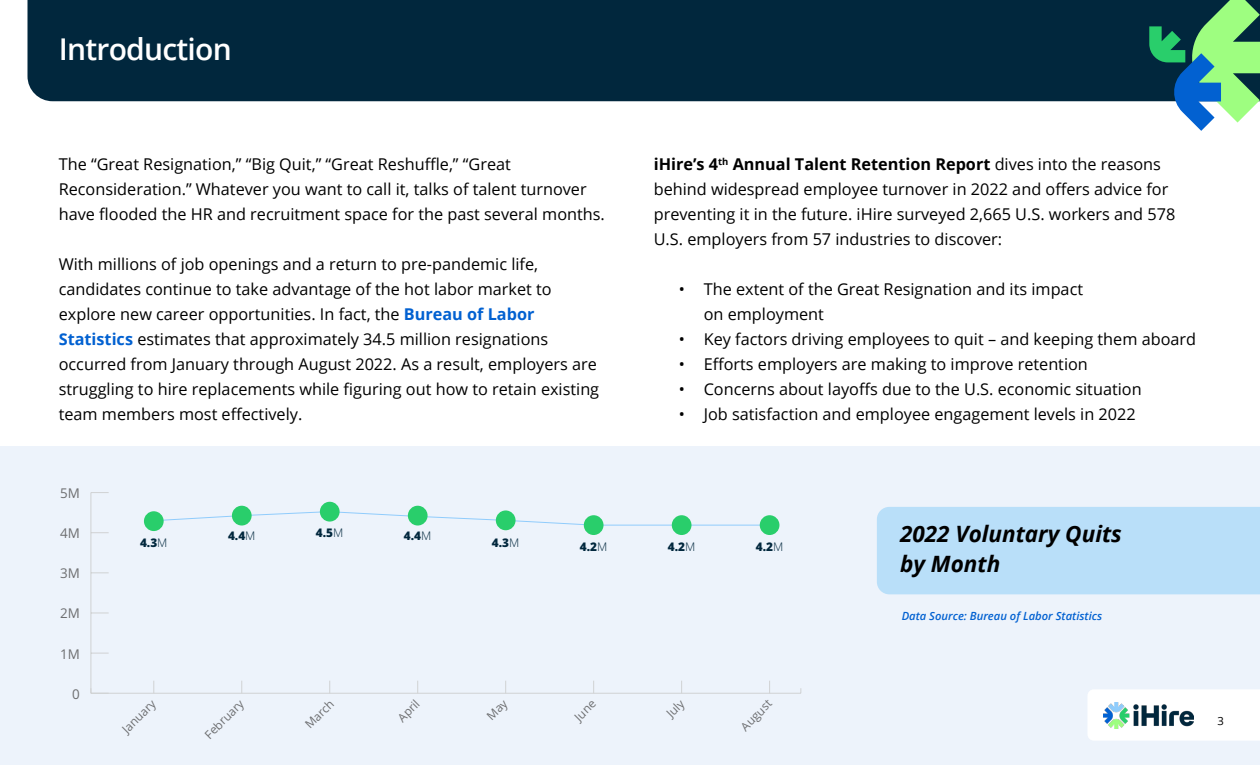
<style>
.page{position:relative;width:1260px;height:765px;background:#fff}
.page>*{position:absolute;margin:0;border:0;box-sizing:border-box;transform-origin:0 0}
.t1{font:600 30px "Open Sans";letter-spacing:-.025em;color:#fff}
.t2{font:italic 700 22.5px/30px "Open Sans";color:#000}
.t3{font:16.25px/25px "Open Sans";color:#000}
.t4{font:13.5px "Open Sans";color:#6d6e70}
.t5{font:11.88px "Open Sans";color:#6d6e70}
.t6{font:800 11.88px "Open Sans";color:#01273d}
.t7{font:italic 600 11.25px "Open Sans";color:#0261d1}
.t8{font:11.25px "Open Sans";color:#000}
.s1{font-weight:700;color:#0261d1}
.s2{font-weight:700}
.s3{font-weight:300}
</style>
<div class="page">
<div style="left:0;top:446px;width:1260px;height:319px;background:#edf3fb"></div>
<div style="left:877px;top:507px;width:383px;height:87px;background:#b9dff9"></div>
<div style="left:28px;top:0;width:1121px;height:101px;background:#01273d"></div>
<svg style="left:1149px;top:0;width:111px;height:131px;background:#5ea088"></svg>
<svg style="left:159px;top:511px;width:608px;height:15px"></svg>
<hr style="left:91px;top:693px;width:710px;height:1px;background:#d0d2d3">
<hr style="left:91px;top:493px;width:1px;height:200px;background:#d0d2d3">
<svg style="left:91px;top:688px;width:18px;height:5px"></svg>
<svg style="left:92px;top:653px;width:17px;height:1px"></svg>
<svg style="left:92px;top:613px;width:17px;height:1px"></svg>
<svg style="left:92px;top:572px;width:17px;height:1px"></svg>
<svg style="left:92px;top:532px;width:17px;height:1px"></svg>
<svg style="left:91px;top:492px;width:18px;height:1px"></svg>
<div style="left:144px;top:511px;width:20px;height:20px;background:#29ce6b;border-radius:50%"></div>
<div style="left:232px;top:506px;width:20px;height:20px;background:#29ce6b;border-radius:50%"></div>
<div style="left:320px;top:502px;width:20px;height:20px;background:#29ce6b;border-radius:50%"></div>
<div style="left:408px;top:506px;width:20px;height:20px;background:#29ce6b;border-radius:50%"></div>
<div style="left:496px;top:510px;width:20px;height:20px;background:#29ce6b;border-radius:50%"></div>
<div style="left:584px;top:515px;width:20px;height:20px;background:#29ce6b;border-radius:50%"></div>
<div style="left:672px;top:515px;width:19px;height:20px;background:#29ce6b;border-radius:50%"></div>
<div style="left:760px;top:515px;width:19px;height:20px;background:#29ce6b;border-radius:50%"></div>
<svg style="left:153px;top:681px;width:1px;height:12px"></svg>
<svg style="left:769px;top:681px;width:1px;height:12px"></svg>
<svg style="left:241px;top:681px;width:1px;height:12px"></svg>
<svg style="left:329px;top:681px;width:1px;height:12px"></svg>
<svg style="left:417px;top:681px;width:1px;height:12px"></svg>
<svg style="left:505px;top:681px;width:1px;height:12px"></svg>
<svg style="left:593px;top:681px;width:1px;height:12px"></svg>
<svg style="left:681px;top:681px;width:1px;height:12px"></svg>
<div style="left:1088px;top:689px;width:172px;height:52px;background:#fff"></div>
<img style="left:1104px;top:702px;width:90px;height:27px">
<h1 class="t1" style="left:59px;top:29px;width:175px">Introduction</h1>
<p class="t3" style="left:59px;top:151px;width:548px">The “Great Resignation,” “Big Quit,” “Great Reshuffle,” “Great<br>Reconsideration.” Whatever you want to call it, talks of talent turnover have flooded the HR and recruitment space for the past several months.</p>
<p class="t3" style="left:59px;top:251px;width:542px">With millions of job openings and a return to pre-pandemic life, candidates continue to take advantage of the hot labor market to explore new career opportunities. In fact, the <span class="s1">Bureau of Labor Statistics</span> estimates that approximately 34.5 million resignations occurred from January through August 2022. As a result, employers are struggling to hire replacements while figuring out how to retain existing team members most effectively.</p>
<p class="t3" style="left:654px;top:151px;width:523px"><span class="s2">iHire’s 4</span><sup>th</sup> <span class="s2">Annual Talent Retention Report</span> dives into the reasons behind widespread employee turnover in 2022 and offers advice for preventing it in the future. iHire surveyed 2,665 U.S. workers and 578<br>U.S. employers from 57 industries to discover:</p>
<p class="t3" style="left:704px;top:276px;width:381px;text-indent:-25px">• The extent of the Great Resignation and its impact on employment</p>
<p class="t3" style="left:679px;top:326px;width:519px">• Key factors driving employees to quit – and keeping them aboard</p>
<p class="t3" style="left:679px;top:351px;width:411px">• Efforts employers are making to improve retention</p>
<p class="t3" style="left:679px;top:376px;width:464px">• Concerns about layoffs due to the U.S. economic situation</p>
<p class="t3" style="left:679px;top:401px;width:459px">• Job satisfaction and employee engagement levels in 2022</p>
<p class="t4" style="left:60px;top:484px;width:21px">5M</p>
<p class="t4" style="left:60px;top:524px;width:21px">4M</p>
<p class="t4" style="left:60px;top:564px;width:21px">3M</p>
<p class="t4" style="left:60px;top:604px;width:21px">2M</p>
<p class="t4" style="left:60px;top:644px;width:21px">1M</p>
<p class="t4" style="left:72px;top:685px;width:9px">0</p>
<p class="t6" style="left:140px;top:533px;width:29px">4.3<span class="s3">M</span></p>
<p class="t6" style="left:228px;top:527px;width:29px">4.4<span class="s3">M</span></p>
<p class="t6" style="left:316px;top:523px;width:29px">4.5<span class="s3">M</span></p>
<p class="t6" style="left:404px;top:527px;width:29px">4.4<span class="s3">M</span></p>
<p class="t6" style="left:492px;top:533px;width:29px">4.3<span class="s3">M</span></p>
<p class="t6" style="left:580px;top:538px;width:29px">4.2<span class="s3">M</span></p>
<p class="t6" style="left:668px;top:538px;width:29px">4.2<span class="s3">M</span></p>
<p class="t6" style="left:756px;top:538px;width:29px">4.2<span class="s3">M</span></p>
<p class="t5" style="left:118px;top:725px;width:43px;rotate:-45deg">January</p>
<p class="t5" style="left:201px;top:731px;width:51px;rotate:-45deg">February</p>
<p class="t5" style="left:301px;top:721px;width:37px;rotate:-45deg">March</p>
<p class="t5" style="left:394px;top:714px;width:27px;rotate:-45deg">April</p>
<p class="t5" style="left:571px;top:713px;width:26px;rotate:-45deg">June</p>
<p class="t5" style="left:663px;top:709px;width:21px;rotate:-45deg">July</p>
<p class="t5" style="left:737px;top:723px;width:40px;rotate:-45deg">August</p>
<h2 class="t2" style="left:900px;top:518px;width:223px">2022 Voluntary Quits by Month</h2>
<p class="t7" style="left:902px;top:608px;width:202px">Data Source: Bureau of Labor Statistics</p>
<p class="t8" style="left:1218px;top:713px;width:8px">3</p>
</div>
